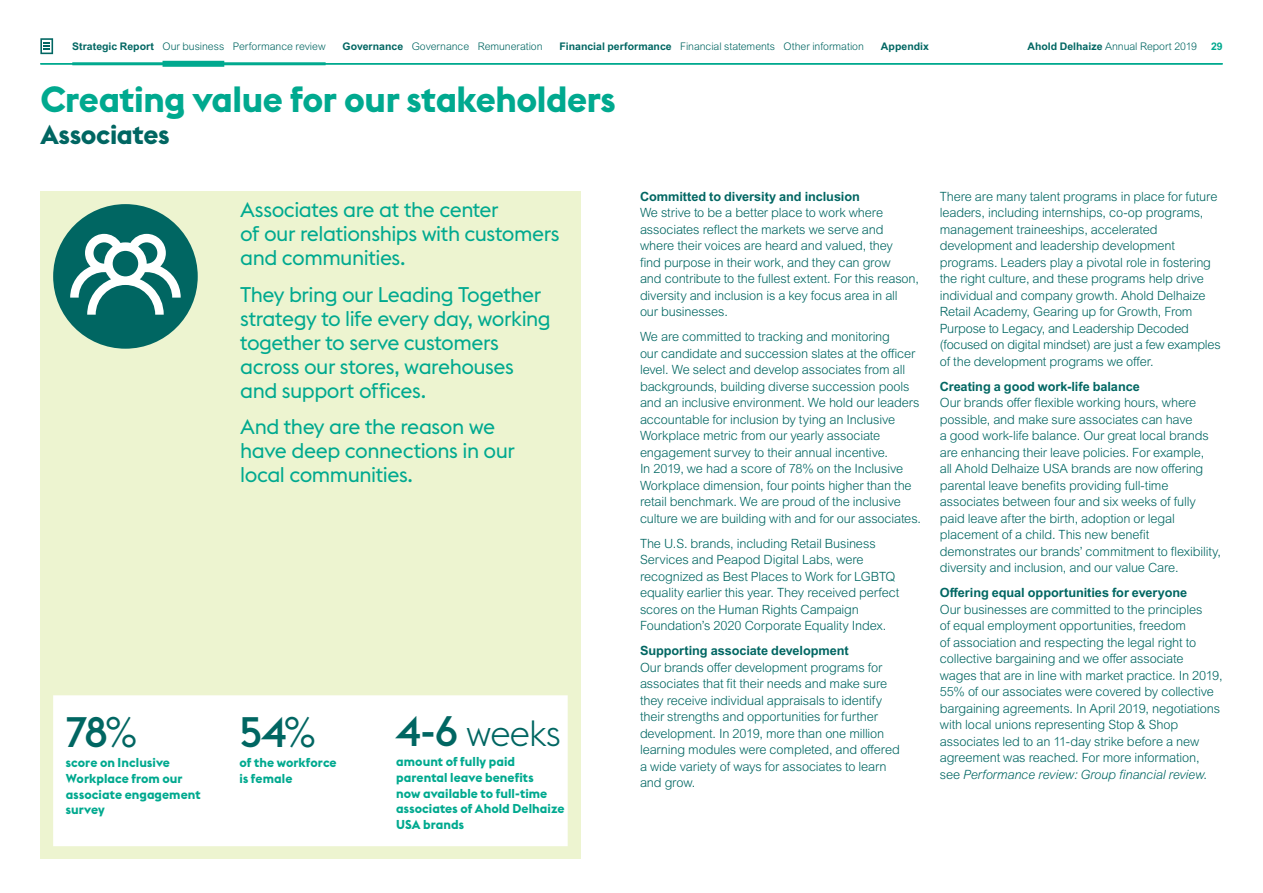
<style>
.page{position:relative;width:1263px;height:893px;background:#fff}
.page>*{position:absolute;margin:0;border:0;box-sizing:border-box;transform-origin:0 0}
.t1{font:500 42px "Euclid Flex";color:#006662}
.t2{font:700 36px "Euclid Flex";letter-spacing:-.01em;color:#00a98f}
.t3{font:300 36px "Euclid Flex";letter-spacing:-.04em;color:#006662}
.t4{font:700 27px "Euclid Flex";letter-spacing:-.01em;color:#006662}
.t5{font:21px/24px "Euclid Flex";letter-spacing:-.025em;color:#00a98f}
.t6{font:300 12.75px/16.5px "Arial MT Pro";letter-spacing:-.01em;color:#006662}
.t7{font:700 12.75px/15.8px "Euclid Flex";letter-spacing:.005em;color:#00a98f}
.t8{font:700 12.75px "Arial MT Pro";letter-spacing:-.005em;color:#006662}
.t9{font:300 10.5px "Arial MT Pro";letter-spacing:-.005em;color:#006662}
.t10{font:700 10.5px "Arial MT Pro";color:#006662}
.t11{font:700 10.5px "Arial MT Pro";color:#00a98f}
.s1{font-weight:700}
.s2{font-family:"Futura Std";font-weight:400;font-size:39.45px}
.s3{font-weight:500;font-size:42px}
.s4{font-style:italic}
</style>
<div class="page">
<div style="left:40px;top:191px;width:540px;height:668px;background:#edf4d0"></div>
<div style="left:53px;top:204px;width:145px;height:145px;background:#006662;border-radius:50%"></div>
<svg style="left:70px;top:234px;width:111px;height:81px"></svg>
<div style="left:53px;top:695px;width:515px;height:151px;background:#fff"></div>
<svg style="left:40px;top:38px;width:13px;height:16px"></svg>
<hr style="left:40px;top:63px;width:1182px;height:2px;background:#00a98f">
<hr style="left:72px;top:62px;width:254px;height:3px;background:#00a98f">
<div style="left:163px;top:61px;width:61px;height:6px;background:#00a98f"></div>
<p class="t9" style="left:72px;top:40px;width:255px"><span class="s1">Strategic Report</span> Our business Performance review</p>
<p class="t9" style="left:343px;top:40px;width:201px"><span class="s1">Governance</span> Governance Remuneration</p>
<p class="t9" style="left:560px;top:40px;width:306px"><span class="s1">Financial performance</span> Financial statements Other information</p>
<p class="t10" style="left:881px;top:40px;width:50px">Appendix</p>
<p class="t9" style="left:1027px;top:40px;width:171px"><span class="s1">Ahold Delhaize</span> Annual Report 2019</p>
<p class="t11" style="left:1211px;top:40px;width:13px">29</p>
<h2 class="t2" style="left:40px;top:78px;width:577px">Creating value for our stakeholders</h2>
<h3 class="t4" style="left:40px;top:119px;width:131px">Associates</h3>
<h3 class="t5" style="left:240px;top:198px;width:321px">Associates are at the center<br>of our relationships with customers and communities.</h3>
<h3 class="t5" style="left:240px;top:282px;width:312px">They bring our Leading Together strategy to life every day, working together to serve customers across our stores, warehouses and support offices.</h3>
<h3 class="t5" style="left:240px;top:415px;width:276px">And they are the reason we have deep connections in our local communities.</h3>
<h1 class="t1" style="left:66px;top:708px;width:72px">78<span class="s2">%</span></h1>
<p class="t7" style="left:66px;top:755px;width:136px">score on Inclusive<br>Workplace from our associate engagement survey</p>
<h1 class="t1" style="left:240px;top:708px;width:77px">54<span class="s2">%</span></h1>
<p class="t7" style="left:240px;top:755px;width:99px">of the workforce is female</p>
<h2 class="t3" style="left:396px;top:713px;width:166px"><span class="s3">4-6</span> weeks</h2>
<p class="t7" style="left:396px;top:754px;width:170px">amount of fully paid parental leave benefits<br>now available to full-time associates of Ahold Delhaize<br>USA brands</p>
<p class="t8" style="left:640px;top:189px;width:221px">Committed to diversity and inclusion</p>
<p class="t6" style="left:640px;top:205px;width:281px">We strive to be a better place to work where associates reflect the markets we serve and where their voices are heard and valued, they<br>find purpose in their work, and they can grow<br>and contribute to the fullest extent. For this reason, diversity and inclusion is a key focus area in all<br>our businesses.</p>
<p class="t6" style="left:640px;top:329px;width:283px">We are committed to tracking and monitoring<br>our candidate and succession slates at the officer level. We select and develop associates from all backgrounds, building diverse succession pools and an inclusive environment. We hold our leaders accountable for inclusion by tying an Inclusive Workplace metric from our yearly associate engagement survey to their annual incentive.<br>In 2019, we had a score of 78% on the Inclusive Workplace dimension, four points higher than the retail benchmark. We are proud of the inclusive culture we are building with and for our associates.</p>
<p class="t6" style="left:640px;top:535px;width:261px">The U.S. brands, including Retail Business Services and Peapod Digital Labs, were recognized as Best Places to Work for LGBTQ equality earlier this year. They received perfect scores on the Human Rights Campaign Foundation’s 2020 Corporate Equality Index.</p>
<p class="t8" style="left:640px;top:643px;width:210px">Supporting associate development</p>
<p class="t6" style="left:640px;top:659px;width:261px">Our brands offer development programs for associates that fit their needs and make sure they receive individual appraisals to identify their strengths and opportunities for further development. In 2019, more than one million learning modules were completed, and offered a wide variety of ways for associates to learn and grow.</p>
<p class="t6" style="left:940px;top:188px;width:282px">There are many talent programs in place for future leaders, including internships, co-op programs, management traineeships, accelerated development and leadership development programs. Leaders play a pivotal role in fostering the right culture, and these programs help drive individual and company growth. Ahold Delhaize Retail Academy, Gearing up for Growth, From Purpose to Legacy, and Leadership Decoded (focused on digital mindset) are just a few examples of the development programs we offer.</p>
<p class="t8" style="left:940px;top:379px;width:202px">Creating a good work-life balance</p>
<p class="t6" style="left:940px;top:395px;width:283px">Our brands offer flexible working hours, where possible, and make sure associates can have<br>a good work-life balance. Our great local brands are enhancing their leave policies. For example,<br>all Ahold Delhaize USA brands are now offering parental leave benefits providing full-time associates between four and six weeks of fully paid leave after the birth, adoption or legal placement of a child. This new benefit demonstrates our brands’ commitment to flexibility, diversity and inclusion, and our value Care.</p>
<p class="t8" style="left:940px;top:585px;width:249px">Offering equal opportunities for everyone</p>
<p class="t6" style="left:940px;top:601px;width:284px">Our businesses are committed to the principles<br>of equal employment opportunities, freedom<br>of association and respecting the legal right to collective bargaining and we offer associate wages that are in line with market practice. In 2019, 55% of our associates were covered by collective bargaining agreements. In April 2019, negotiations with local unions representing Stop &amp; Shop associates led to an 11-day strike before a new agreement was reached. For more information, see <span class="s4">Performance review: Group financial review</span>.</p>
</div>
